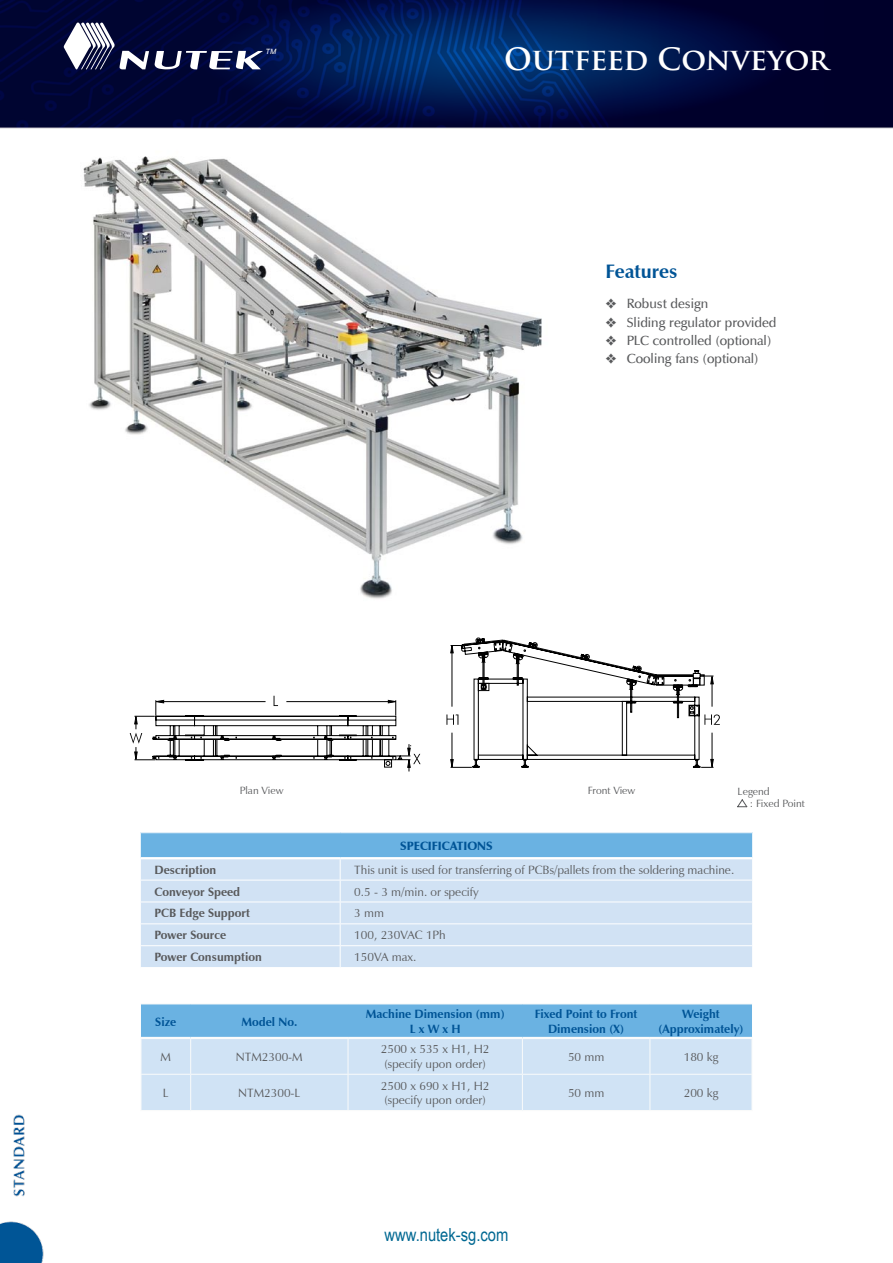
<style>
.page{position:relative;width:893px;height:1263px;background:#fff}
.page>*{position:absolute;margin:0;border:0;box-sizing:border-box;transform-origin:0 0}
.t1{font:700 30px "Trajan Pro";color:#fff}
.t2{font:700 19.5px "Zapf Humanist 601 BT";color:#005496}
.t3{font:18px "Arial Narrow";color:#006892}
.t4{font:600 13.5px "Zapf Humanist 601 BT";color:#58595b}
.t5{font:12px/14.4px "Zapf Humanist 601 BT";color:#58595b;text-align:center}
.t6{font:700 12px/14.4px "Zapf Humanist 601 BT";color:#005496;text-align:center}
.t7{font:700 12px "Zapf Humanist 601 BT";color:#58595b}
.t8{font:900 12px "Zapf Humanist 601 BT";color:#005496}
.t9{font:10.5px/12px "Zapf Humanist 601 BT";color:#58595b}
.t10{font:italic 7.35px "Arial";color:#fff}
</style>
<div class="page">
<img style="left:0;top:0;width:893px;height:1263px">
<svg style="left:64px;top:23px;width:85px;height:46px"></svg>
<svg style="left:155px;top:51px;width:108px;height:19px"></svg>
<img style="left:64px;top:139px;width:495px;height:468px">
<div style="left:140px;top:833px;width:613px;height:25px;background:#6ab2e2"></div>
<div style="left:141px;top:859px;width:611px;height:108px;background:#d1e2f4"></div>
<hr style="left:140px;top:832px;width:200px;height:1px;background:#fff">
<hr style="left:340px;top:832px;width:413px;height:1px;background:#fff">
<hr style="left:140px;top:880px;width:200px;height:1px;background:#fff">
<hr style="left:340px;top:880px;width:413px;height:1px;background:#fff">
<hr style="left:140px;top:901px;width:200px;height:1px;background:#fff">
<hr style="left:340px;top:901px;width:413px;height:1px;background:#fff">
<hr style="left:140px;top:923px;width:200px;height:1px;background:#fff">
<hr style="left:340px;top:923px;width:413px;height:1px;background:#fff">
<hr style="left:140px;top:945px;width:200px;height:1px;background:#fff">
<svg style="left:140px;top:833px;width:1px;height:134px"></svg>
<hr style="left:340px;top:945px;width:413px;height:1px;background:#fff">
<svg style="left:340px;top:859px;width:1px;height:108px"></svg>
<svg style="left:752px;top:833px;width:1px;height:134px"></svg>
<hr style="left:140px;top:967px;width:200px;height:1px;background:#fff">
<hr style="left:340px;top:967px;width:413px;height:1px;background:#fff">
<hr style="left:141px;top:857px;width:199px;height:2px;background:#fff">
<hr style="left:340px;top:857px;width:412px;height:2px;background:#fff">
<svg style="left:141px;top:1004px;width:611px;height:106px"></svg>
<hr style="left:141px;top:1003px;width:50px;height:1px;background:#fafbfb">
<hr style="left:191px;top:1003px;width:157px;height:1px;background:#fafbfb">
<hr style="left:348px;top:1003px;width:174px;height:1px;background:#fafbfb">
<hr style="left:522px;top:1003px;width:128px;height:1px;background:#fafbfb">
<hr style="left:650px;top:1003px;width:102px;height:1px;background:#fafbfb">
<hr style="left:141px;top:1039px;width:1px;height:35px;background:#fafbfb">
<hr style="left:190px;top:1039px;width:1px;height:35px;background:#fafbfb">
<hr style="left:348px;top:1039px;width:1px;height:35px;background:#fafbfb">
<hr style="left:522px;top:1039px;width:1px;height:35px;background:#fafbfb">
<hr style="left:650px;top:1039px;width:1px;height:35px;background:#fafbfb">
<hr style="left:752px;top:1039px;width:1px;height:35px;background:#fafbfb">
<hr style="left:141px;top:1110px;width:50px;height:1px;background:#fafbfb">
<hr style="left:191px;top:1110px;width:157px;height:1px;background:#fafbfb">
<hr style="left:348px;top:1110px;width:174px;height:1px;background:#fafbfb">
<hr style="left:522px;top:1110px;width:128px;height:1px;background:#fafbfb">
<hr style="left:650px;top:1110px;width:102px;height:1px;background:#fafbfb">
<hr style="left:141px;top:1074px;width:50px;height:1px;background:#fafbfb">
<hr style="left:141px;top:1074px;width:1px;height:36px;background:#fafbfb">
<hr style="left:191px;top:1074px;width:157px;height:1px;background:#fafbfb">
<hr style="left:190px;top:1074px;width:1px;height:36px;background:#fafbfb">
<hr style="left:348px;top:1074px;width:174px;height:1px;background:#fafbfb">
<hr style="left:348px;top:1074px;width:1px;height:36px;background:#fafbfb">
<hr style="left:522px;top:1074px;width:128px;height:1px;background:#fafbfb">
<hr style="left:522px;top:1074px;width:1px;height:36px;background:#fafbfb">
<hr style="left:650px;top:1074px;width:102px;height:1px;background:#fafbfb">
<hr style="left:650px;top:1074px;width:1px;height:36px;background:#fafbfb">
<hr style="left:752px;top:1074px;width:1px;height:36px;background:#fafbfb">
<hr style="left:141px;top:1037px;width:50px;height:2px;background:#fafbfb">
<hr style="left:191px;top:1037px;width:157px;height:2px;background:#fafbfb">
<hr style="left:348px;top:1037px;width:174px;height:2px;background:#fafbfb">
<hr style="left:522px;top:1037px;width:128px;height:2px;background:#fafbfb">
<hr style="left:650px;top:1037px;width:102px;height:2px;background:#fafbfb">
<svg style="left:737px;top:799px;width:10px;height:8px"></svg>
<svg style="left:130px;top:696px;width:291px;height:76px"></svg>
<svg style="left:446px;top:638px;width:274px;height:131px"></svg>
<p class="t10" style="left:266px;top:46px;width:12px">TM</p>
<h1 class="t1" style="left:504px;top:40px;width:326px">OUTFEED CONVEYOR</h1>
<h2 class="t2" style="left:605px;top:259px;width:74px">Features</h2>
<p class="t4" style="left:605px;top:295px;width:104px">❖ Robust design</p>
<p class="t4" style="left:605px;top:314px;width:172px">❖ Sliding regulator provided</p>
<p class="t4" style="left:605px;top:332px;width:167px">❖ PLC controlled (optional)</p>
<p class="t4" style="left:605px;top:350px;width:155px">❖ Cooling fans (optional)</p>
<p class="t9" style="left:240px;top:784px;width:45px">Plan View</p>
<p class="t9" style="left:750px;top:785px;width:57px;text-indent:-12px">Legend<br>: Fixed Point</p>
<p class="t9" style="left:588px;top:784px;width:49px">Front View</p>
<p class="t8" style="left:400px;top:838px;width:94px">SPECIFICATIONS</p>
<p class="t7" style="left:154px;top:862px;width:63px">Description</p>
<p class="t5" style="left:354px;top:862px;width:381px">This unit is used for transferring of PCBs/pallets from the soldering machine.</p>
<p class="t7" style="left:154px;top:884px;width:87px">Conveyor Speed</p>
<p class="t5" style="left:354px;top:884px;width:126px">0.5 - 3 m/min. or specify</p>
<p class="t7" style="left:154px;top:906px;width:97px">PCB Edge Support</p>
<p class="t5" style="left:354px;top:906px;width:31px">3 mm</p>
<p class="t7" style="left:154px;top:928px;width:73px">Power Source</p>
<p class="t5" style="left:354px;top:928px;width:93px">100, 230VAC 1Ph</p>
<p class="t7" style="left:154px;top:950px;width:109px">Power Consumption</p>
<p class="t5" style="left:354px;top:950px;width:64px">150VA max.</p>
<p class="t6" style="left:155px;top:1014px;width:23px">Size</p>
<p class="t6" style="left:241px;top:1014px;width:57px">Model No.</p>
<p class="t6" style="left:366px;top:1007px;width:140px">Machine Dimension (mm)<br>L x W x H</p>
<p class="t6" style="left:535px;top:1007px;width:104px">Fixed Point to Front<br>Dimension (X)</p>
<p class="t6" style="left:659px;top:1007px;width:86px">Weight (Approximately)</p>
<p class="t5" style="left:161px;top:1049px;width:12px">M</p>
<p class="t5" style="left:236px;top:1049px;width:68px">NTM2300-M</p>
<p class="t5" style="left:381px;top:1042px;width:110px">2500 x 535 x H1, H2 (specify upon order)</p>
<p class="t5" style="left:568px;top:1049px;width:38px">50 mm</p>
<p class="t5" style="left:684px;top:1049px;width:36px">180 kg</p>
<p class="t5" style="left:163px;top:1085px;width:7px">L</p>
<p class="t5" style="left:238px;top:1085px;width:64px">NTM2300-L</p>
<p class="t5" style="left:381px;top:1078px;width:110px">2500 x 690 x H1, H2 (specify upon order)</p>
<p class="t5" style="left:568px;top:1085px;width:38px">50 mm</p>
<p class="t5" style="left:684px;top:1085px;width:36px">200 kg</p>
<h3 class="t3" style="left:385px;top:1221px;width:125px">www.nutek-sg.com</h3>
</div>
